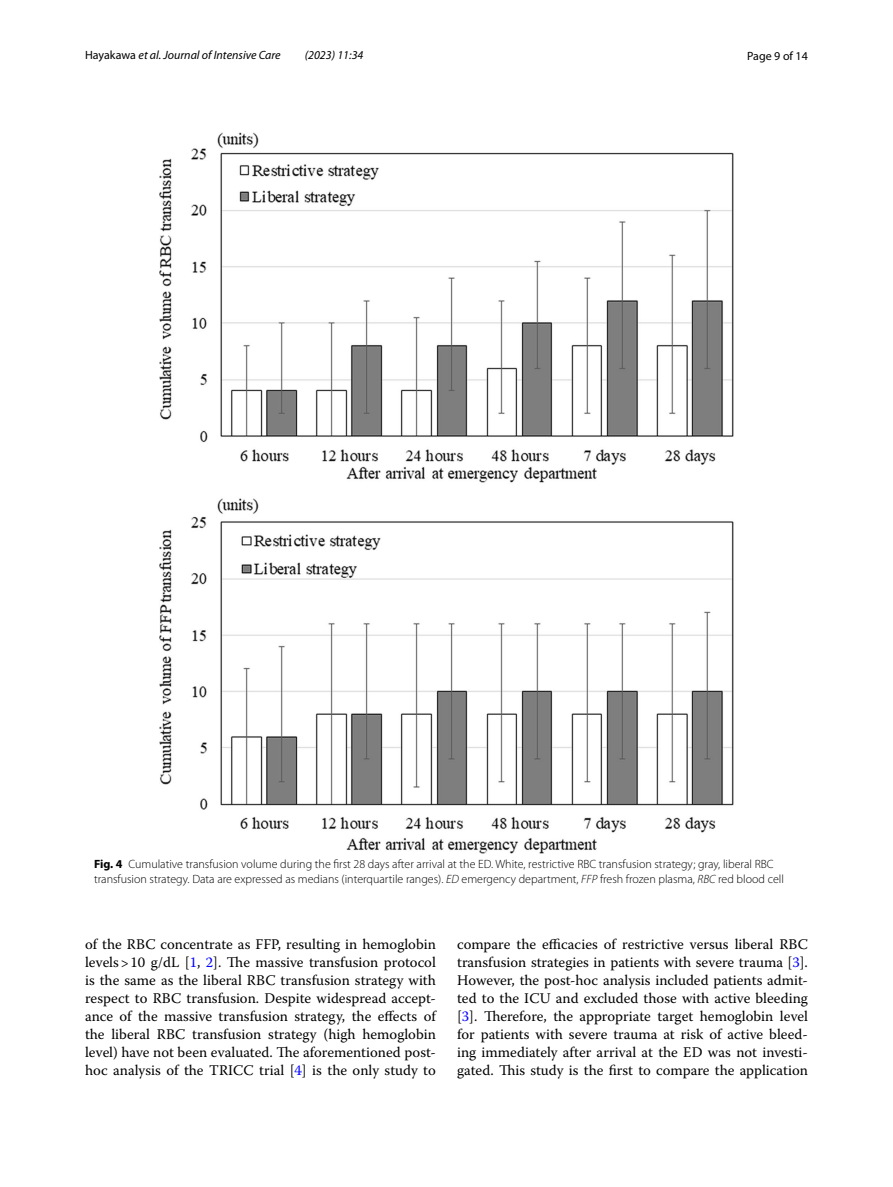
<style>
.page{position:relative;width:893px;height:1187px;background:#fff}
.page>*{position:absolute;margin:0;border:0;box-sizing:border-box;transform-origin:0 0}
.t1{font:14.7px/18px "Warnock Pro";color:#000;text-align:justify}
.t2{font:300 12px/15px "Myriad Pro";color:#000}
.t3{font:italic 12px "Myriad Pro";color:#000}
.t4{font:12px "Myriad Pro";color:#000}
.s1{font-style:normal}
.s2{font-weight:700}
.s3{font-style:italic}
.s4{color:#00f}
</style>
<div class="page">
<img style="left:159px;top:133px;width:574px;height:720px">
<p class="t3" style="left:85px;top:48px;width:197px"><span class="s1">Hayakawa</span> et al. Journal of Intensive Care</p>
<p class="t3" style="left:305px;top:48px;width:60px">(2023) 11:34</p>
<p class="t4" style="left:747px;top:48px;width:62px">Page 9 of 14</p>
<p class="t2" style="left:94px;top:856px;width:691px"><span class="s2">Fig. 4</span> Cumulative transfusion volume during the first 28 days after arrival at the ED. White, restrictive RBC transfusion strategy; gray, liberal RBC transfusion strategy. Data are expressed as medians (interquartile ranges). <span class="s3">ED</span> emergency department, <span class="s3">FFP</span> fresh frozen plasma, <span class="s3">RBC</span> red blood cell</p>
<p class="t1" style="left:85px;top:935px;width:352px">of the RBC concentrate as FFP, resulting in hemoglobin levels&gt;10 g/dL [<span class="s4">1</span>, <span class="s4">2</span>]. The massive transfusion protocol is the same as the liberal RBC transfusion strategy with respect to RBC transfusion. Despite widespread accept&shy;ance of the massive transfusion strategy, the effects of the liberal RBC transfusion strategy (high hemoglobin level) have not been evaluated. The aforementioned post&shy;hoc analysis of the TRICC trial [<span class="s4">4</span>] is the only study to</p>
<p class="t1" style="left:457px;top:935px;width:352px">compare the efficacies of restrictive versus liberal RBC transfusion strategies in patients with severe trauma [<span class="s4">3</span>].<br>However, the post-hoc analysis included patients admit&shy;ted to the ICU and excluded those with active bleeding [<span class="s4">3</span>]. Therefore, the appropriate target hemoglobin level for patients with severe trauma at risk of active bleed&shy;ing immediately after arrival at the ED was not investi&shy;gated. This study is the first to compare the application</p>
</div>
